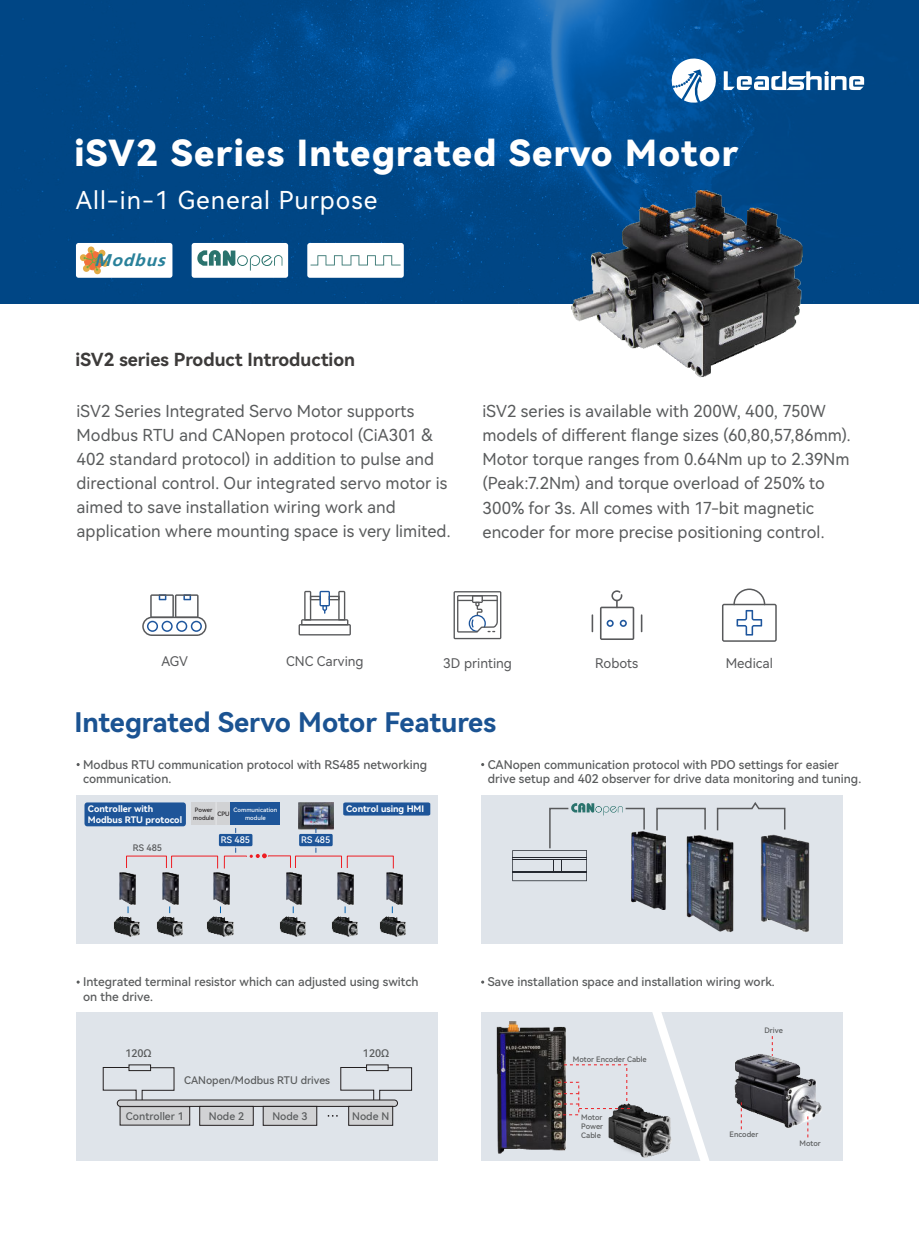
<style>
.page{position:relative;width:919px;height:1238px;background:#fff}
.page>*{position:absolute;margin:0;border:0;box-sizing:border-box;transform-origin:0 0}
.t1{font:36px "Harmony OS Sans Black";letter-spacing:.04em;color:#fff}
.t2{font:27px "Harmony OS Sans SC Bold";color:#1b5392}
.t3{font:24.6px "Harmony OS Sans";letter-spacing:.04em;color:#fff}
.t4{font:18px "Harmony OS Sans SC Bold";color:#3d3b3a}
.t5{font:16.5px/24px "Harmony OS Sans SC";letter-spacing:.005em;color:#595b5c}
.t6{font:italic 700 15.75px "Microsoft Ya Hei";color:#29819a}
.t7{font:13.35px "Harmony OS Sans SC";color:#58595b}
.t8{font:12px/14.4px "Harmony OS Sans Medium";color:#595b5c}
.t9{font:10.5px "Harmony OS Sans Medium";color:#595b5c}
.t10{font:9px/10.8px "Harmony OS Sans Bold";color:#fff}
.t11{font:9px "Harmony OS Sans Medium";color:#fff}
.t12{font:9px "Harmony OS Sans Medium";color:#58595b}
.t13{font:7.5px/9px "Harmony OS Sans Medium";color:#595b5c;text-align:justify}
.t14{font:6px/7.2px "Harmony OS Sans Medium";color:#fff;text-align:center}
.t15{font:6px/7.2px "Harmony OS Sans Medium";color:#231f20}
</style>
<div class="page">
<div style="left:0;top:0;width:140px;height:304px;background:#004685"></div>
<img style="left:140px;top:0;width:778px;height:304px">
<svg style="left:671px;top:58px;width:193px;height:45px"></svg>
<div style="left:192px;top:243px;width:96px;height:35px;background:#fff;border-radius:3px"></div>
<svg style="left:197px;top:250px;width:85px;height:20px"></svg>
<div style="left:76px;top:243px;width:96px;height:35px;background:#fff;border-radius:3px"></div>
<div style="left:80px;top:254px;width:7px;height:7px;background:#e2aa45;border-radius:50%"></div>
<div style="left:88px;top:246px;width:6px;height:7px;background:#e2aa45;border-radius:50%"></div>
<div style="left:98px;top:250px;width:7px;height:6px;background:#e2aa45;border-radius:50%"></div>
<div style="left:94px;top:267px;width:7px;height:7px;background:#e2aa45;border-radius:50%"></div>
<div style="left:101px;top:260px;width:7px;height:7px;background:#e2aa45;border-radius:50%"></div>
<svg style="left:83px;top:250px;width:20px;height:21px"></svg>
<div style="left:307px;top:243px;width:97px;height:35px;background:#fff;border-radius:3px"></div>
<svg style="left:310px;top:255px;width:90px;height:10px"></svg>
<img style="left:571px;top:188px;width:233px;height:189px">
<svg style="left:142px;top:594px;width:64px;height:42px"></svg>
<svg style="left:722px;top:588px;width:54px;height:53px"></svg>
<svg style="left:591px;top:614px;width:2px;height:18px"></svg>
<svg style="left:640px;top:614px;width:2px;height:18px"></svg>
<svg style="left:600px;top:590px;width:34px;height:50px"></svg>
<svg style="left:298px;top:591px;width:53px;height:44px"></svg>
<svg style="left:453px;top:591px;width:48px;height:48px"></svg>
<div style="left:77px;top:795px;width:361px;height:148px;background:#dfe4ea"></div>
<div style="left:480px;top:795px;width:362px;height:148px;background:#dfe4ea"></div>
<svg style="left:171px;top:855px;width:47px;height:13px"></svg>
<svg style="left:346px;top:855px;width:48px;height:13px"></svg>
<img style="left:386px;top:872px;width:16px;height:33px">
<img style="left:337px;top:872px;width:17px;height:33px">
<img style="left:286px;top:872px;width:16px;height:33px">
<img style="left:213px;top:872px;width:16px;height:33px">
<img style="left:162px;top:872px;width:16px;height:33px">
<img style="left:119px;top:872px;width:17px;height:33px">
<div style="left:84px;top:802px;width:102px;height:24px;background:#1e5599;border-radius:3px"></div>
<svg style="left:343px;top:802px;width:87px;height:13px"></svg>
<svg style="left:224px;top:828px;width:67px;height:40px"></svg>
<div style="left:219px;top:833px;width:33px;height:13px;background:#1e5599"></div>
<img style="left:298px;top:802px;width:35px;height:27px">
<div style="left:299px;top:833px;width:33px;height:13px;background:#1e5599"></div>
<div style="left:191px;top:802px;width:40px;height:22px;background:#d1d2d4"></div>
<div style="left:231px;top:802px;width:49px;height:22px;background:#1e5599"></div>
<svg style="left:216px;top:803px;width:1px;height:21px"></svg>
<img style="left:113px;top:916px;width:27px;height:20px">
<img style="left:156px;top:916px;width:27px;height:20px">
<img style="left:207px;top:916px;width:27px;height:20px">
<img style="left:279px;top:916px;width:27px;height:20px">
<img style="left:331px;top:916px;width:27px;height:20px">
<img style="left:379px;top:916px;width:27px;height:20px">
<img style="left:760px;top:834px;width:50px;height:98px">
<img style="left:631px;top:831px;width:34px;height:78px">
<img style="left:686px;top:835px;width:48px;height:98px">
<svg style="left:512px;top:803px;width:133px;height:78px"></svg>
<svg style="left:656px;top:807px;width:50px;height:24px"></svg>
<svg style="left:716px;top:802px;width:70px;height:29px"></svg>
<div style="left:77px;top:1012px;width:361px;height:149px;background:#dfe4ea"></div>
<div style="left:480px;top:1012px;width:362px;height:149px;background:#dfe4ea"></div>
<div style="left:117px;top:1099px;width:280px;height:7px;background:#d1d2d4;border-radius:3px"></div>
<div style="left:117px;top:1099px;width:281px;height:7px;border:1px solid #231f20;border-radius:3px"></div>
<svg style="left:102px;top:1066px;width:73px;height:34px"></svg>
<svg style="left:340px;top:1066px;width:72px;height:34px"></svg>
<div style="left:120px;top:1106px;width:70px;height:19px;background:#d1d2d4"></div>
<div style="left:120px;top:1106px;width:70px;height:19px;border:1px solid #231f20"></div>
<div style="left:263px;top:1105px;width:54px;height:20px;background:#d1d2d4;border:1px solid #231f20"></div>
<div style="left:199px;top:1105px;width:55px;height:20px;background:#d1d2d4;border:1px solid #231f20"></div>
<div style="left:348px;top:1105px;width:45px;height:20px;background:#d1d2d4;border:1px solid #231f20"></div>
<img style="left:496px;top:1021px;width:70px;height:132px">
<img style="left:608px;top:1104px;width:42px;height:53px">
<svg style="left:558px;top:1064px;width:72px;height:45px"></svg>
<svg style="left:650px;top:1012px;width:59px;height:149px"></svg>
<img style="left:734px;top:1054px;width:87px;height:74px">
<svg style="left:740px;top:1102px;width:1px;height:28px"></svg>
<svg style="left:807px;top:1116px;width:1px;height:21px"></svg>
<h1 class="t1" style="left:74px;top:128px;width:665px">iSV2 Series Integrated Servo Motor</h1>
<h3 class="t3" style="left:76px;top:189px;width:303px">All-in-1 General Purpose</h3>
<p class="t6" style="left:94px;top:251px;width:75px">Modbus</p>
<p class="t4" style="left:76px;top:350px;width:281px">iSV2 series Product Introduction</p>
<p class="t5" style="left:77px;top:399px;width:375px">iSV2 Series Integrated Servo Motor supports Modbus RTU and CANopen protocol (CiA301 &amp; 402 standard protocol) in addition to pulse and directional control. Our integrated servo motor is aimed to save installation wiring work and application where mounting space is very limited.</p>
<p class="t5" style="left:482px;top:399px;width:369px">iSV2 series is available with 200W, 400, 750W models of different flange sizes (60,80,57,86mm).<br>Motor torque ranges from 0.64Nm up to 2.39Nm (Peak:7.2Nm) and torque overload of 250% to 300% for 3s. All comes with 17-bit magnetic encoder for more precise positioning control.</p>
<p class="t7" style="left:161px;top:652px;width:28px">AGV</p>
<p class="t7" style="left:286px;top:651px;width:79px">CNC Carving</p>
<p class="t7" style="left:443px;top:653px;width:70px">3D printing</p>
<p class="t7" style="left:725px;top:653px;width:49px">Medical</p>
<p class="t7" style="left:595px;top:653px;width:45px">Robots</p>
<h2 class="t2" style="left:74px;top:703px;width:423px">Integrated Servo Motor Features</h2>
<p class="t8" style="left:83px;top:758px;width:345px">Modbus RTU communication protocol with RS485 networking communication.</p>
<p class="t8" style="left:487px;top:758px;width:375px">CANopen communication protocol with PDO settings for easier drive setup and 402 observer for drive data monitoring and tuning.</p>
<p class="t10" style="left:88px;top:804px;width:96px">Controller with<br>Modbus RTU protocol</p>
<p class="t10" style="left:346px;top:803px;width:80px">Control using HMI</p>
<p class="t11" style="left:221px;top:835px;width:31px">RS 485</p>
<p class="t12" style="left:133px;top:843px;width:31px">RS 485</p>
<p class="t14" style="left:234px;top:807px;width:45px">Communication module</p>
<p class="t15" style="left:193px;top:807px;width:22px">Power module</p>
<p class="t15" style="left:217px;top:810px;width:14px">CPU</p>
<p class="t11" style="left:301px;top:835px;width:31px">RS 485</p>
<p class="t8" style="left:83px;top:975px;width:337px">Integrated terminal resistor which can adjusted using switch on the drive.</p>
<p class="t8" style="left:487px;top:975px;width:288px">Save installation space and installation wiring work.</p>
<p class="t9" style="left:125px;top:1046px;width:28px">120Ω</p>
<p class="t9" style="left:363px;top:1046px;width:28px">120Ω</p>
<p class="t9" style="left:184px;top:1075px;width:147px">CANopen/Modbus RTU drives</p>
<p class="t9" style="left:126px;top:1111px;width:59px">Controller 1</p>
<p class="t9" style="left:209px;top:1111px;width:37px">Node 2</p>
<p class="t9" style="left:272px;top:1111px;width:37px">Node 3</p>
<p class="t9" style="left:352px;top:1111px;width:38px">Node N</p>
<p class="t13" style="left:573px;top:1054px;width:75px">Motor Encoder Cable</p>
<p class="t13" style="left:581px;top:1112px;width:24px">Motor Power Cable</p>
<p class="t13" style="left:764px;top:1025px;width:20px">Drive</p>
<p class="t13" style="left:729px;top:1130px;width:30px">Encoder</p>
<p class="t13" style="left:799px;top:1139px;width:23px">Motor</p>
</div>
